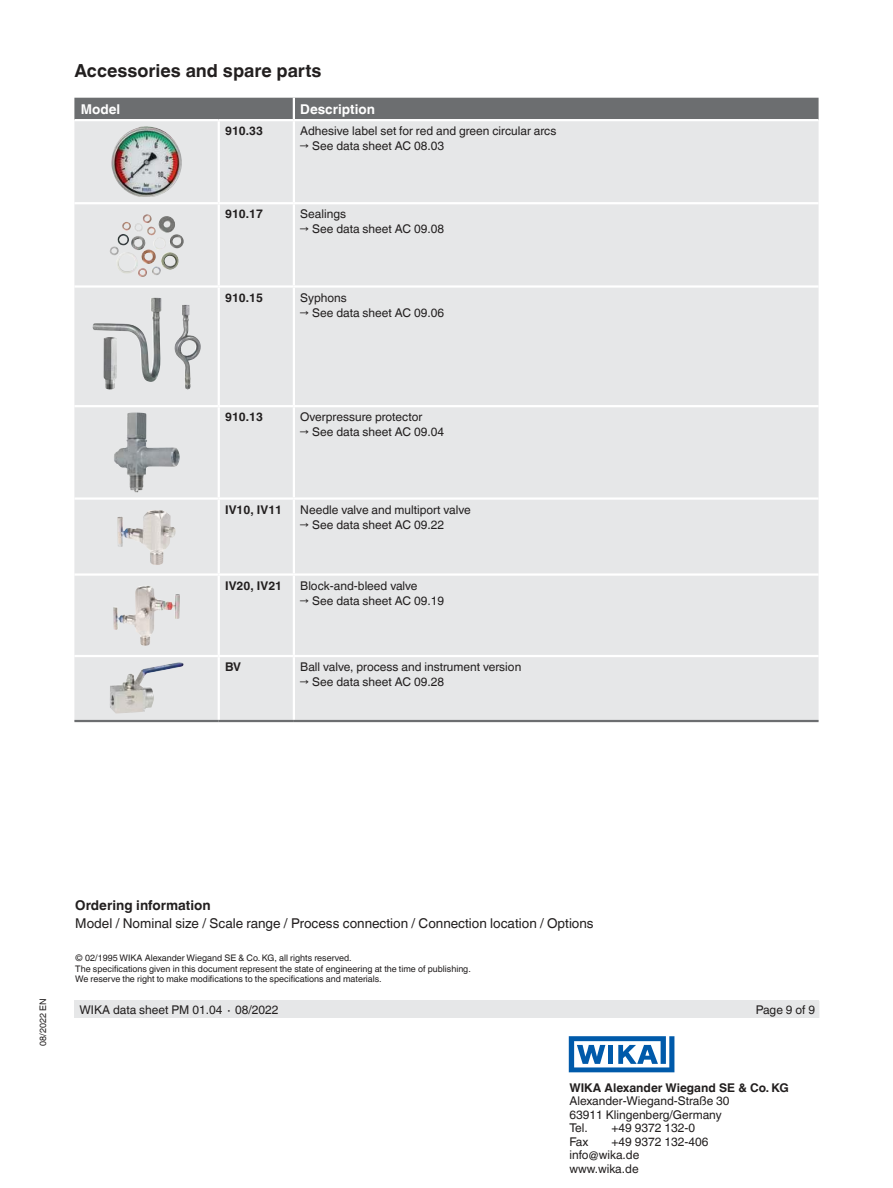
<style>
.page{position:relative;width:893px;height:1188px;background:#fff}
.page>*{position:absolute;margin:0;border:0;box-sizing:border-box;transform-origin:0 0}
.t1{font:700 18px "Helvetica World";color:#221f1f}
.t2{font:13.5px "Helvetica World";color:#221f1f}
.t3{font:700 13.5px "Helvetica World";color:#221f1f}
.t4{font:700 13.5px "Helvetica World";color:#fff}
.t5{font:12px/13.5px "Helvetica World";color:#221f1f}
.t6{font:700 12px "Helvetica World";color:#221f1f}
.t7{font:9px/10.5px "Helvetica World";color:#221f1f}
</style>
<div class="page">
<div style="left:74px;top:1000px;width:745px;height:18px;background:#e6e7e8"></div>
<svg style="left:569px;top:1036px;width:105px;height:36px"></svg>
<div style="left:74px;top:98px;width:745px;height:21px;background:#6c6e70"></div>
<div style="left:74px;top:121px;width:745px;height:599px;background:#e6e7e8"></div>
<hr style="left:218px;top:121px;width:2px;height:81px;background:#fff">
<hr style="left:293px;top:121px;width:2px;height:81px;background:#fff">
<hr style="left:218px;top:204px;width:2px;height:81px;background:#fff">
<hr style="left:293px;top:204px;width:2px;height:81px;background:#fff">
<hr style="left:74px;top:285px;width:145px;height:3px;background:#fff">
<hr style="left:219px;top:285px;width:75px;height:3px;background:#fff">
<hr style="left:218px;top:288px;width:2px;height:117px;background:#fff">
<hr style="left:294px;top:285px;width:525px;height:3px;background:#fff">
<hr style="left:293px;top:288px;width:2px;height:117px;background:#fff">
<hr style="left:74px;top:405px;width:145px;height:2px;background:#fff">
<hr style="left:219px;top:405px;width:75px;height:2px;background:#fff">
<hr style="left:218px;top:407px;width:2px;height:90px;background:#fff">
<hr style="left:294px;top:405px;width:525px;height:2px;background:#fff">
<hr style="left:293px;top:407px;width:2px;height:90px;background:#fff">
<hr style="left:74px;top:497px;width:145px;height:3px;background:#fff">
<hr style="left:219px;top:497px;width:75px;height:3px;background:#fff">
<hr style="left:218px;top:500px;width:2px;height:73px;background:#fff">
<hr style="left:294px;top:497px;width:525px;height:3px;background:#fff">
<hr style="left:293px;top:500px;width:2px;height:73px;background:#fff">
<hr style="left:74px;top:573px;width:145px;height:3px;background:#fff">
<hr style="left:219px;top:573px;width:75px;height:3px;background:#fff">
<hr style="left:218px;top:576px;width:2px;height:79px;background:#fff">
<hr style="left:294px;top:573px;width:525px;height:3px;background:#fff">
<hr style="left:293px;top:576px;width:2px;height:79px;background:#fff">
<hr style="left:74px;top:655px;width:145px;height:2px;background:#fff">
<hr style="left:219px;top:655px;width:75px;height:2px;background:#fff">
<hr style="left:218px;top:657px;width:2px;height:63px;background:#fff">
<hr style="left:293px;top:657px;width:2px;height:63px;background:#fff">
<hr style="left:74px;top:202px;width:145px;height:2px;background:#fff">
<hr style="left:219px;top:202px;width:75px;height:2px;background:#fff">
<hr style="left:294px;top:202px;width:525px;height:2px;background:#fff">
<hr style="left:293px;top:98px;width:2px;height:21px;background:#fff">
<hr style="left:294px;top:655px;width:525px;height:2px;background:#fff">
<hr style="left:74px;top:720px;width:145px;height:2px;background:#6c6e70">
<hr style="left:219px;top:720px;width:75px;height:2px;background:#6c6e70">
<hr style="left:294px;top:720px;width:525px;height:2px;background:#6c6e70">
<img style="left:111px;top:127px;width:72px;height:70px">
<img style="left:109px;top:214px;width:75px;height:43px">
<img style="left:92px;top:298px;width:69px;height:84px">
<img style="left:174px;top:305px;width:27px;height:84px">
<img style="left:103px;top:337px;width:14px;height:52px">
<img style="left:114px;top:413px;width:66px;height:79px">
<img style="left:136px;top:510px;width:21px;height:19px">
<img style="left:127px;top:586px;width:17px;height:29px">
<img style="left:110px;top:662px;width:74px;height:52px">
<h1 class="t1" style="left:74px;top:63px;width:248px">Accessories and spare parts</h1>
<p class="t4" style="left:81px;top:104px;width:41px">Model</p>
<p class="t4" style="left:300px;top:104px;width:76px">Description</p>
<p class="t6" style="left:225px;top:126px;width:39px">910.33</p>
<p class="t5" style="left:300px;top:125px;width:258px">Adhesive label set for red and green circular arcs</p>
<p class="t5" style="left:300px;top:139px;width:145px">→ See data sheet AC 08.03</p>
<p class="t6" style="left:225px;top:209px;width:39px">910.17</p>
<p class="t5" style="left:300px;top:208px;width:47px">Sealings</p>
<p class="t5" style="left:300px;top:222px;width:145px">→ See data sheet AC 09.08</p>
<p class="t6" style="left:225px;top:293px;width:39px">910.15</p>
<p class="t5" style="left:300px;top:292px;width:48px">Syphons</p>
<p class="t5" style="left:300px;top:306px;width:145px">→ See data sheet AC 09.06</p>
<p class="t6" style="left:225px;top:412px;width:39px">910.13</p>
<p class="t5" style="left:300px;top:411px;width:124px">Overpressure protector</p>
<p class="t5" style="left:300px;top:425px;width:145px">→ See data sheet AC 09.04</p>
<p class="t6" style="left:225px;top:505px;width:59px">IV10, IV11</p>
<p class="t5" style="left:300px;top:504px;width:172px">Needle valve and multiport valve</p>
<p class="t5" style="left:300px;top:518px;width:145px">→ See data sheet AC 09.22</p>
<p class="t6" style="left:225px;top:581px;width:59px">IV20, IV21</p>
<p class="t5" style="left:300px;top:580px;width:119px">Block-and-bleed valve</p>
<p class="t5" style="left:300px;top:594px;width:145px">→ See data sheet AC 09.19</p>
<p class="t6" style="left:225px;top:662px;width:17px">BV</p>
<p class="t5" style="left:300px;top:661px;width:223px">Ball valve, process and instrument version</p>
<p class="t5" style="left:300px;top:675px;width:145px">→ See data sheet AC 09.28</p>
<p class="t7" style="left:39px;top:1046px;width:49px;rotate:-90deg">08/2022 EN</p>
<p class="t3" style="left:75px;top:900px;width:137px">Ordering information</p>
<p class="t2" style="left:75px;top:918px;width:520px">Model / Nominal size / Scale range / Process connection / Connection location / Options</p>
<p class="t7" style="left:75px;top:954px;width:397px">© 02/1995 WIKA Alexander Wiegand SE &amp; Co. KG, all rights reserved.<br>The speci昀椀cations given in this document represent the state of engineering at the time of publishing.<br>We reserve the right to make modi昀椀cations to the speci昀椀cations and materials.</p>
<p class="t5" style="left:80px;top:1003px;width:201px">WIKA data sheet PM 01.04 ∙ 08/2022</p>
<p class="t5" style="left:756px;top:1004px;width:61px">Page 9 of 9</p>
<p class="t6" style="left:569px;top:1083px;width:221px">WIKA Alexander Wiegand SE &amp; Co. KG</p>
<p class="t5" style="left:569px;top:1095px;width:162px">Alexander-Wiegand-Straße 30<br>63911 Klingenberg/Germany<br>Tel.</p>
<p class="t5" style="left:611px;top:1122px;width:85px">+49 9372 132-0</p>
<p class="t5" style="left:569px;top:1136px;width:21px">Fax</p>
<p class="t5" style="left:569px;top:1136px;width:140px;text-indent:42px">+49 9372 132-406 info@wika.de www.wika.de</p>
</div>
